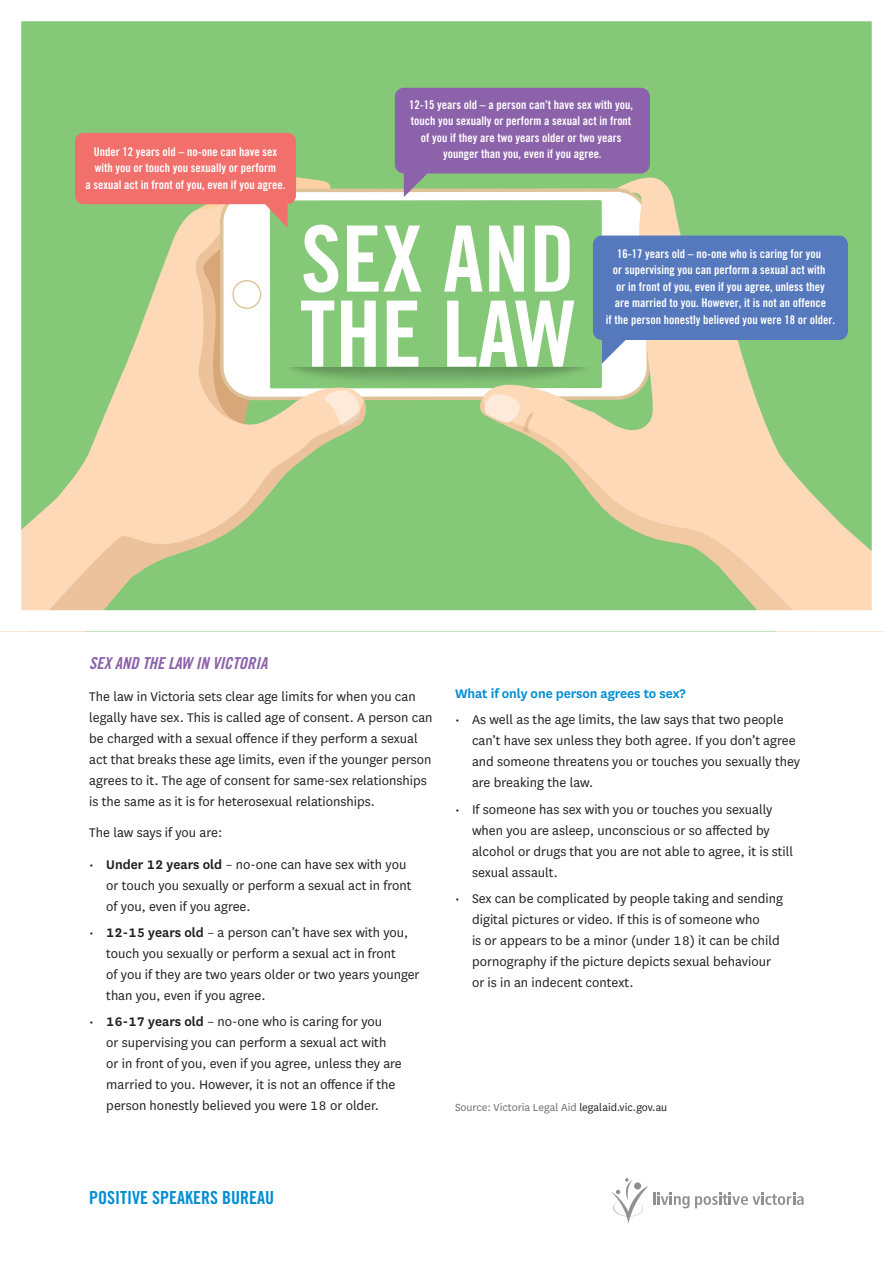
<style>
.page{position:relative;width:893px;height:1263px;background:#fff}
.page>*{position:absolute;margin:0;border:0;box-sizing:border-box;transform-origin:0 0}
.t1{font:91.5px/75px "Trade Gothic LT Std Bd Cn 20";color:#fff}
.t2{font:18px "Trade Gothic LT Std Bd Cn 20";color:#008ed4}
.t3{font:16.5px "Trade Gothic LT Std Bd Cn 20 Obl";color:#8c62aa}
.t4{font:14.7px/21px "National";color:#231f20}
.t5{font:600 14.7px "National";letter-spacing:-.005em;color:#008ed4}
.t6{font:12px/16.5px "Trade Gothic LT Std Bd Cn 20";color:#fff;text-align:center}
.t7{font:12px "National";color:#6c6d70}
.s1{font-weight:600}
.s2{color:#231f20}
</style>
<div class="page">
<div style="left:0;top:0;width:884px;height:631px;background:#85c878"></div>
<svg style="left:76px;top:200px;width:87px;height:200px"></svg>
<svg style="left:474px;top:177px;width:374px;height:219px"></svg>
<svg style="left:530px;top:396px;width:341px;height:213px"></svg>
<svg style="left:163px;top:177px;width:205px;height:223px"></svg>
<svg style="left:22px;top:400px;width:315px;height:209px"></svg>
<img style="left:235px;top:308px;width:406px;height:129px">
<div style="left:279px;top:229px;width:318px;height:138px;background:#85c878"></div>
<div style="left:75px;top:133px;width:221px;height:71px;background:#f2706c;border-radius:9px"></div>
<div style="left:395px;top:88px;width:255px;height:85px;background:#8c62aa;border-radius:9px"></div>
<div style="left:593px;top:235px;width:255px;height:105px;background:#5679bd;border-radius:9px"></div>
<div style="left:0;top:0;width:893px;height:631px;border:21px solid #fff"></div>
<svg style="left:611px;top:1178px;width:193px;height:46px"></svg>
<p class="t6" style="left:86px;top:143px;width:201px">Under 12 years old – no-one can have sex with you or touch you sexually or perform<br>a sexual act in front of you, even if you agree.</p>
<p class="t6" style="left:409px;top:96px;width:225px">12-15 years old – a person can’t have sex with you, touch you sexually or perform a sexual act in front of you if they are two years older or two years younger than you, even if you agree.</p>
<h1 class="t1" style="left:300px;top:221px;width:278px">SEX AND<br>THE LAW</h1>
<p class="t6" style="left:606px;top:245px;width:231px">16-17 years old – no-one who is caring for you<br>or supervising you can perform a sexual act with<br>or in front of you, even if you agree, unless they<br>are married to you. However, it is not an offence<br>if the person honestly believed you were 18 or older.</p>
<p class="t3" style="left:89px;top:653px;width:180px">SEX AND THE LAW IN VICTORIA</p>
<p class="t4" style="left:89px;top:685px;width:345px">The law in Victoria sets clear age limits for when you can legally have sex. This is called age of consent. A person can be charged with a sexual offence if they perform a sexual act that breaks these age limits, even if the younger person agrees to it. The age of consent for same-sex relationships is the same as it is for heterosexual relationships.</p>
<p class="t4" style="left:89px;top:821px;width:134px">The law says if you are:</p>
<p class="t4" style="left:106px;top:853px;width:307px;text-indent:-17px">• <span class="s1">Under 12 years old</span> – no-one can have sex with you or touch you sexually or perform a sexual act in front of you, even if you agree.</p>
<p class="t4" style="left:106px;top:921px;width:315px;text-indent:-17px">• <span class="s1">12-15 years old</span> – a person can’t have sex with you, touch you sexually or perform a sexual act in front<br>of you if they are two years older or two years younger than you, even if you agree.</p>
<p class="t4" style="left:106px;top:1010px;width:297px;text-indent:-17px">• <span class="s1">16-17 years old</span> – no-one who is caring for you<br>or supervising you can perform a sexual act with or in front of you, even if you agree, unless they are married to you. However, it is not an offence if the person honestly believed you were 18 or older.</p>
<p class="t5" style="left:455px;top:683px;width:232px">What if only one person agrees to sex?</p>
<p class="t4" style="left:472px;top:709px;width:330px;text-indent:-17px">• As well as the age limits, the law says that two people can’t have sex unless they both agree. If you don’t agree and someone threatens you or touches you sexually they are breaking the law.</p>
<p class="t4" style="left:472px;top:798px;width:323px;text-indent:-17px">• If someone has sex with you or touches you sexually when you are asleep, unconscious or so affected by alcohol or drugs that you are not able to agree, it is still sexual assault.</p>
<p class="t4" style="left:472px;top:887px;width:313px;text-indent:-17px">• Sex can be complicated by people taking and sending digital pictures or video. If this is of someone who<br>is or appears to be a minor (under 18) it can be child pornography if the picture depicts sexual behaviour or is in an indecent context.</p>
<p class="t7" style="left:455px;top:1099px;width:214px">Source: Victoria Legal Aid <span class="s2">legalaid.vic.gov.au</span></p>
<p class="t2" style="left:89px;top:1187px;width:186px">POSITIVE SPEAKERS BUREAU</p>
</div>
